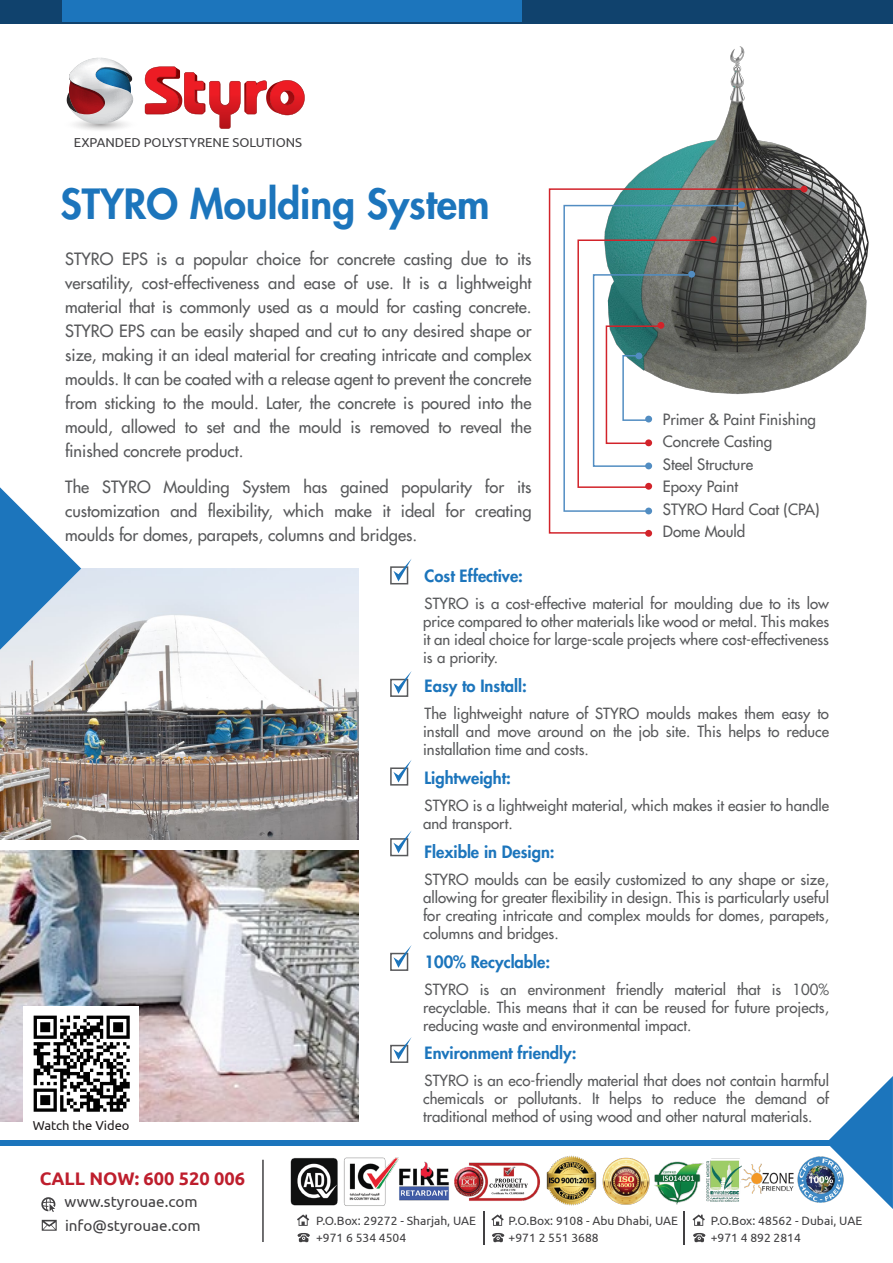
<style>
.page{position:relative;width:893px;height:1263px;background:#fff}
.page>*{position:absolute;margin:0;border:0;box-sizing:border-box;transform-origin:0 0}
.t1{font:800 40.5px "Futura LT";color:#1c75bc}
.t2{font:700 18.15px "Ubuntu";color:#be1e2d}
.t3{font:16.5px/24px "Futura LT";color:#58595b;text-align:justify}
.t4{font:800 16.5px "Futura LT";color:#1c75bc}
.t5{font:15.3px "Ubuntu";color:#414042}
.t6{font:15.15px/22.5px "Futura LT";color:#58595b}
.t7{font:15px/18px "Futura LT";color:#58595b;text-align:justify}
.t8{font:12.9px "Ubuntu";color:#414042}
.t9{font:12.9px "Ubuntu";color:#231f20}
.t10{font:12px/17.2px "Ubuntu";color:#414042}
</style>
<div class="page">
<img style="left:0;top:568px;width:359px;height:271px">
<img style="left:0;top:851px;width:359px;height:270px">
<svg style="left:0;top:487px;width:81px;height:163px"></svg>
<div style="left:0;top:0;width:893px;height:23px;background:#10426d"></div>
<div style="left:62px;top:1px;width:459px;height:21px;background:#1c75bc"></div>
<svg style="left:66px;top:115px;width:68px;height:18px"></svg>
<svg style="left:66px;top:58px;width:68px;height:66px"></svg>
<svg style="left:145px;top:67px;width:160px;height:62px"></svg>
<div style="left:23px;top:1006px;width:116px;height:132px;background:#fff"></div>
<svg style="left:390px;top:566px;width:18px;height:18px"></svg>
<svg style="left:393px;top:559px;width:19px;height:22px"></svg>
<svg style="left:390px;top:679px;width:18px;height:18px"></svg>
<svg style="left:393px;top:671px;width:19px;height:23px"></svg>
<div style="left:390px;top:767px;width:18px;height:19px;background:#fff;border:2px solid #58595b"></div>
<svg style="left:393px;top:760px;width:19px;height:22px"></svg>
<svg style="left:390px;top:838px;width:18px;height:18px"></svg>
<svg style="left:393px;top:831px;width:19px;height:22px"></svg>
<svg style="left:390px;top:953px;width:18px;height:18px"></svg>
<svg style="left:393px;top:945px;width:19px;height:23px"></svg>
<svg style="left:390px;top:1045px;width:18px;height:18px"></svg>
<svg style="left:393px;top:1037px;width:19px;height:23px"></svg>
<img style="left:625px;top:46px;width:244px;height:336px">
<div style="left:801px;top:186px;width:7px;height:7px;background:#d2232a;border-radius:50%"></div>
<div style="left:645px;top:530px;width:7px;height:7px;background:#d2232a;border-radius:50%"></div>
<svg style="left:549px;top:188px;width:257px;height:346px"></svg>
<svg style="left:563px;top:204px;width:179px;height:309px"></svg>
<svg style="left:577px;top:239px;width:136px;height:250px"></svg>
<div style="left:738px;top:201px;width:7px;height:7px;background:#528dc2;border-radius:50%"></div>
<svg style="left:34px;top:1015px;width:96px;height:97px"></svg>
<svg style="left:826px;top:1076px;width:67px;height:133px"></svg>
<svg style="left:42px;top:1220px;width:15px;height:11px"></svg>
<svg style="left:41px;top:1197px;width:14px;height:15px"></svg>
<svg style="left:297px;top:1214px;width:12px;height:12px"></svg>
<svg style="left:297px;top:1233px;width:13px;height:9px"></svg>
<svg style="left:491px;top:1214px;width:13px;height:12px"></svg>
<svg style="left:492px;top:1233px;width:12px;height:9px"></svg>
<hr style="left:484px;top:1211px;width:1px;height:33px;background:#414042">
<svg style="left:692px;top:1214px;width:13px;height:12px"></svg>
<svg style="left:693px;top:1233px;width:13px;height:9px"></svg>
<hr style="left:683px;top:1211px;width:2px;height:33px;background:#414042">
<hr style="left:262px;top:1160px;width:2px;height:82px;background:#414042">
<img style="left:290px;top:1155px;width:557px;height:53px">
<div style="left:0;top:1140px;width:852px;height:5px;background:#1c75bc"></div>
<p class="t8" style="left:74px;top:134px;width:230px">EXPANDED POLYSTYRENE SOLUTIONS</p>
<h1 class="t1" style="left:61px;top:177px;width:431px">STYRO Moulding System</h1>
<p class="t3" style="left:65px;top:247px;width:468px">STYRO EPS is a popular choice for concrete casting due to its versatility, cost-effectiveness and ease of use. It is a lightweight material that is commonly used as a mould for casting concrete.<br>STYRO EPS can be easily shaped and cut to any desired shape or size, making it an ideal material for creating intricate and complex moulds. It can be coated with a release agent to prevent the concrete from sticking to the mould. Later, the concrete is poured into the mould, allowed to set and the mould is removed to reveal the finished concrete product.</p>
<p class="t3" style="left:65px;top:475px;width:468px">The STYRO Moulding System has gained popularity for its customization and flexibility, which make it ideal for creating moulds for domes, parapets, columns and bridges.</p>
<p class="t6" style="left:663px;top:408px;width:158px">Primer &amp; Paint Finishing<br>Concrete Casting<br>Steel Structure<br>Epoxy Paint<br>STYRO Hard Coat (CPA)<br>Dome Mould</p>
<p class="t9" style="left:33px;top:1117px;width:98px">Watch the Video</p>
<p class="t2" style="left:40px;top:1168px;width:207px">CALL NOW: 600 520 006</p>
<p class="t5" style="left:65px;top:1192px;width:135px">www.styrouae.com</p>
<p class="t5" style="left:65px;top:1216px;width:137px">info@styrouae.com</p>
<p class="t4" style="left:395px;top:565px;width:130px">• Cost Effective:</p>
<p class="t7" style="left:423px;top:595px;width:407px">STYRO is a cost-effective material for moulding due to its low price compared to other materials like wood or metal. This makes it an ideal choice for large-scale projects where cost-effectiveness is a priority.</p>
<p class="t4" style="left:395px;top:675px;width:134px">• Easy to Install:</p>
<p class="t7" style="left:423px;top:704px;width:407px">The lightweight nature of STYRO moulds makes them easy to install and move around on the job site. This helps to reduce installation time and costs.</p>
<p class="t4" style="left:395px;top:767px;width:118px">• Lightweight:</p>
<p class="t7" style="left:423px;top:796px;width:407px">STYRO is a lightweight material, which makes it easier to handle and transport.</p>
<p class="t4" style="left:395px;top:840px;width:162px">• Flexible in Design:</p>
<p class="t7" style="left:423px;top:870px;width:407px">STYRO moulds can be easily customized to any shape or size, allowing for greater flexibility in design. This is particularly useful for creating intricate and complex moulds for domes, parapets, columns and bridges.</p>
<p class="t4" style="left:395px;top:950px;width:157px">• 100% Recyclable:</p>
<p class="t7" style="left:423px;top:980px;width:407px">STYRO is an environment friendly material that is 100% recyclable. This means that it can be reused for future projects, reducing waste and environmental impact.</p>
<p class="t4" style="left:395px;top:1042px;width:183px">• Environment friendly:</p>
<p class="t7" style="left:423px;top:1072px;width:407px">STYRO is an eco-friendly material that does not contain harmful chemicals or pollutants. It helps to reduce the demand of traditional method of using wood and other natural materials.</p>
<p class="t10" style="left:316px;top:1211px;width:161px">P.O.Box: 29272 - Sharjah, UAE</p>
<p class="t10" style="left:509px;top:1211px;width:171px">P.O.Box: 9108 - Abu Dhabi, UAE</p>
<p class="t10" style="left:316px;top:1229px;width:92px">+971 6 534 4504</p>
<p class="t10" style="left:509px;top:1229px;width:92px">+971 2 551 3688</p>
<p class="t10" style="left:711px;top:1211px;width:153px">P.O.Box: 48562 - Dubai, UAE +971 4 892 2814</p>
</div>
